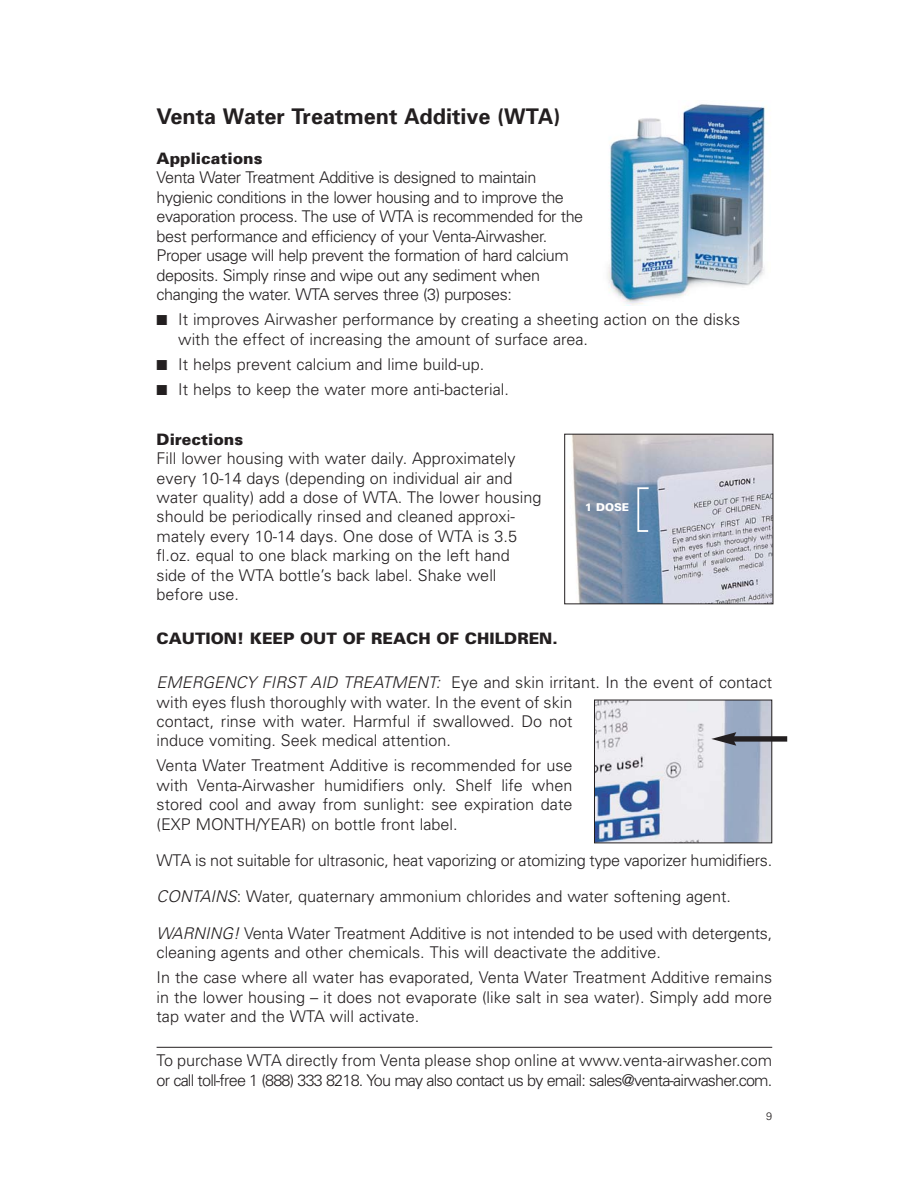
<style>
.page{position:relative;width:918px;height:1188px;background:#fff}
.page>*{position:absolute;margin:0;border:0;box-sizing:border-box;transform-origin:0 0}
.t1{font:700 21.6px "Univers";color:#231f20}
.t2{font:300 16.2px/19.5px "Univers";color:#231f20}
.t3{font:300 16.2px/19.5px "Univers";letter-spacing:-.03em;color:#231f20}
.t4{font:300 16.2px/19.5px "Univers";letter-spacing:-.05em;color:#231f20}
.t5{font:900 15.75px "Univers";color:#231f20}
.t6{font:900 10.8px "Univers";color:#fff}
.t7{font:300 10.8px "Univers";color:#231f20}
.s1{font-style:italic}
</style>
<div class="page">
<hr style="left:157px;top:1047px;width:615px;height:1px;background:#231f20">
<img style="left:596px;top:702px;width:174px;height:139px">
<div style="left:594px;top:700px;width:178px;height:143px;border:1px solid #231f20"></div>
<img style="left:572px;top:436px;width:199px;height:166px">
<div style="left:564px;top:434px;width:209px;height:170px;border:1px solid #231f20"></div>
<div style="left:732px;top:736px;width:55px;height:6px;background:#231f20"></div>
<svg style="left:711px;top:732px;width:25px;height:14px"></svg>
<div style="left:637px;top:487px;width:13px;height:45px;border:2px solid #fff"></div>
<img style="left:607px;top:104px;width:159px;height:202px">
<h1 class="t1" style="left:157px;top:108px;width:406px">Venta Water Treatment Additive (WTA)</h1>
<p class="t5" style="left:157px;top:153px;width:107px">Applications</p>
<p class="t3" style="left:157px;top:169px;width:428px">Venta Water Treatment Additive is designed to maintain hygienic conditions in the lower housing and to improve the evaporation process. The use of WTA is recommended for the best performance and efficiency of your Venta-Airwasher.<br>Proper usage will help prevent the formation of hard calcium deposits. Simply rinse and wipe out any sediment when changing the water. WTA serves three (3) purposes:</p>
<p class="t2" style="left:178px;top:311px;width:564px;line-height:20px;text-indent:-22px">■ It improves Airwasher performance by creating a sheeting action on the disks with the effect of increasing the amount of surface area.</p>
<p class="t2" style="left:157px;top:356px;width:329px">■ It helps prevent calcium and lime build-up.</p>
<p class="t2" style="left:157px;top:381px;width:354px">■ It helps to keep the water more anti-bacterial.</p>
<p class="t5" style="left:157px;top:433px;width:88px">Directions</p>
<p class="t2" style="left:157px;top:450px;width:386px">Fill lower housing with water daily. Approximately every 10-14 days (depending on individual air and water quality) add a dose of WTA. The lower housing should be periodically rinsed and cleaned approxi&shy;mately every 10-14 days. One dose of WTA is 3.5 fl.oz. equal to one black marking on the left hand side of the WTA bottle’s back label. Shake well before use.</p>
<p class="t5" style="left:157px;top:633px;width:403px">CAUTION! KEEP OUT OF REACH OF CHILDREN.</p>
<p class="t2" style="left:157px;top:674px;width:617px"><span class="s1">EMERGENCY FIRST AID TREATMENT:</span> Eye and skin irritant. In the event of contact with eyes flush thoroughly with water. In the event of skin<br>contact, rinse with water. Harmful if swallowed. Do not<br>induce vomiting. Seek medical attention.</p>
<p class="t2" style="left:157px;top:757px;width:417px;text-align:justify">Venta Water Treatment Additive is recommended for use with Venta-Airwasher humidifiers only. Shelf life when stored cool and away from sunlight: see expiration date (EXP MONTH/YEAR) on bottle front label.</p>
<p class="t2" style="left:157px;top:852px;width:617px">WTA is not suitable for ultrasonic, heat vaporizing or atomizing type vaporizer humidifiers.</p>
<p class="t2" style="left:157px;top:888px;width:576px"><span class="s1">CONTAINS</span>: Water, quaternary ammonium chlorides and water softening agent.</p>
<p class="t2" style="left:157px;top:925px;width:617px"><span class="s1">WARNING!</span> Venta Water Treatment Additive is not intended to be used with detergents, cleaning agents and other chemicals. This will deactivate the additive.</p>
<p class="t2" style="left:157px;top:969px;width:617px;text-align:justify">In the case where all water has evaporated, Venta Water Treatment Additive remains in the lower housing – it does not evaporate (like salt in sea water). Simply add more tap water and the WTA will activate.</p>
<p class="t4" style="left:157px;top:1052px;width:617px">To purchase WTA directly from Venta please shop online at www.venta-airwasher.com or call toll-free 1 (888) 333 8218. You may also contact us by email: sales@venta-airwasher.com.</p>
<p class="t7" style="left:766px;top:1112px;width:8px">9</p>
<p class="t6" style="left:585px;top:503px;width:46px">1 DOSE</p>
</div>
